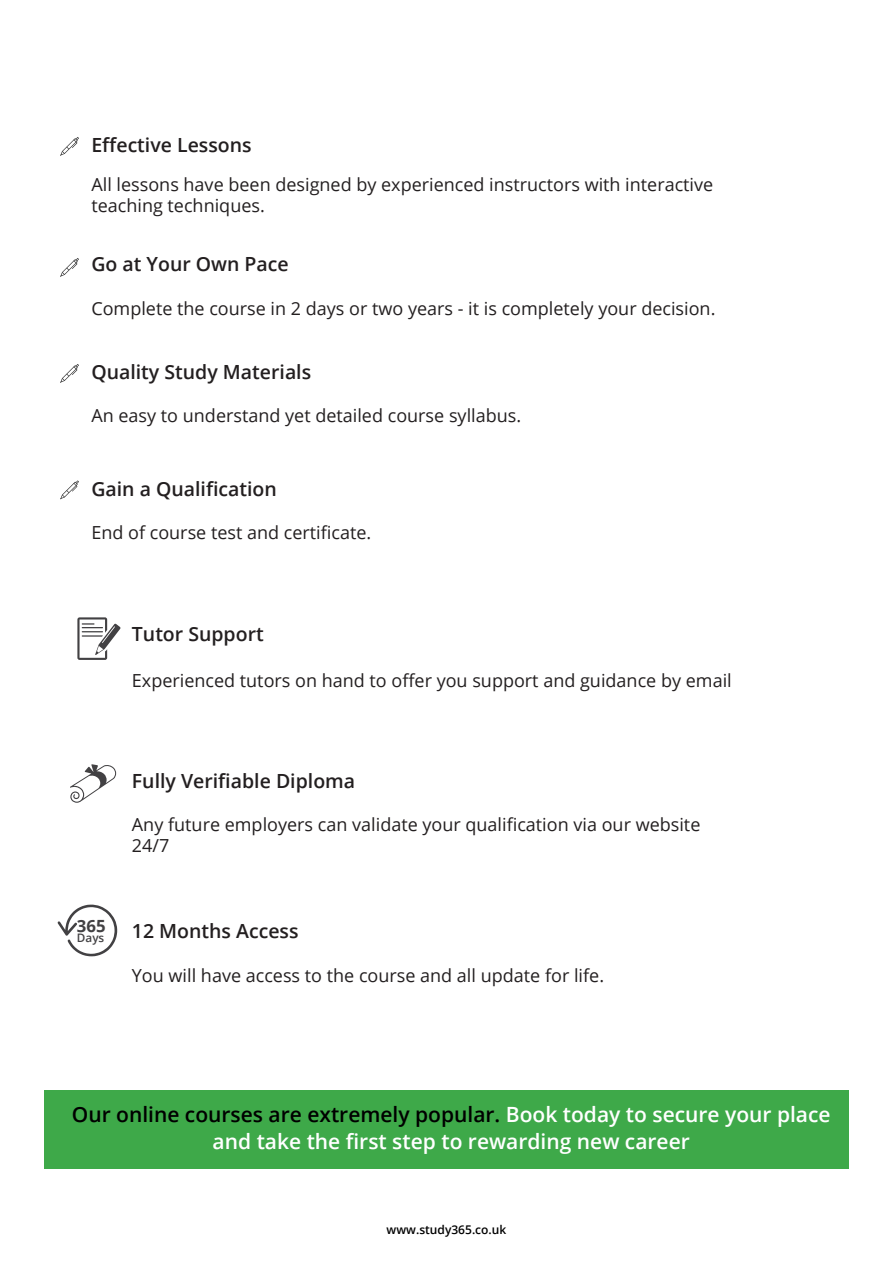
<style>
.page{position:relative;width:893px;height:1263px;background:#fff}
.page>*{position:absolute;margin:0;border:0;box-sizing:border-box;transform-origin:0 0}
.t1{font:600 21px/27px "Open Sans";color:#fff;text-align:center}
.t2{font:600 19.5px "Open Sans";color:#231f20}
.t3{font:18px/21px "Open Sans";color:#231f20}
.t4{font:700 16.8px "Open Sans";color:#424143}
.t5{font:600 12px "Open Sans";color:#000}
.t6{font:600 11.7px "Open Sans";color:#424143}
.s1{color:#000}
</style>
<div class="page">
<div style="left:44px;top:1090px;width:804px;height:79px;background:#3ea949"></div>
<svg style="left:77px;top:617px;width:44px;height:43px"></svg>
<svg style="left:70px;top:764px;width:46px;height:39px"></svg>
<svg style="left:58px;top:904px;width:59px;height:52px"></svg>
<svg style="left:60px;top:137px;width:19px;height:19px"></svg>
<svg style="left:60px;top:258px;width:19px;height:19px"></svg>
<svg style="left:60px;top:364px;width:19px;height:19px"></svg>
<svg style="left:60px;top:480px;width:19px;height:19px"></svg>
<p class="t2" style="left:91px;top:132px;width:162px">Effective Lessons</p>
<p class="t3" style="left:91px;top:174px;width:623px">All lessons have been designed by experienced instructors with interactive teaching techniques.</p>
<p class="t2" style="left:91px;top:251px;width:199px">Go at Your Own Pace</p>
<p class="t3" style="left:91px;top:297px;width:626px">Complete the course in 2 days or two years - it is completely your decision.</p>
<p class="t2" style="left:91px;top:359px;width:221px">Quality Study Materials</p>
<p class="t3" style="left:91px;top:404px;width:431px">An easy to understand yet detailed course syllabus.</p>
<p class="t2" style="left:91px;top:475px;width:187px">Gain a Qualification</p>
<p class="t3" style="left:91px;top:521px;width:281px">End of course test and certificate.</p>
<p class="t2" style="left:132px;top:620px;width:133px">Tutor Support</p>
<p class="t3" style="left:132px;top:669px;width:601px">Experienced tutors on hand to offer you support and guidance by email</p>
<p class="t2" style="left:132px;top:768px;width:225px">Fully Verifiable Diploma</p>
<p class="t4" style="left:77px;top:914px;width:30px">365</p>
<p class="t6" style="left:77px;top:930px;width:29px">Days</p>
<p class="t3" style="left:132px;top:814px;width:570px">Any future employers can validate your qualification via our website<br>24/7</p>
<p class="t2" style="left:132px;top:917px;width:168px">12 Months Access</p>
<p class="t3" style="left:132px;top:964px;width:474px">You will have access to the course and all update for life.</p>
<p class="t1" style="left:72px;top:1100px;width:760px"><span class="s1">Our online courses are extremely popular.</span> Book today to secure your place and take the first step to rewarding new career</p>
<p class="t5" style="left:387px;top:1221px;width:121px">www.study365.co.uk</p>
</div>
